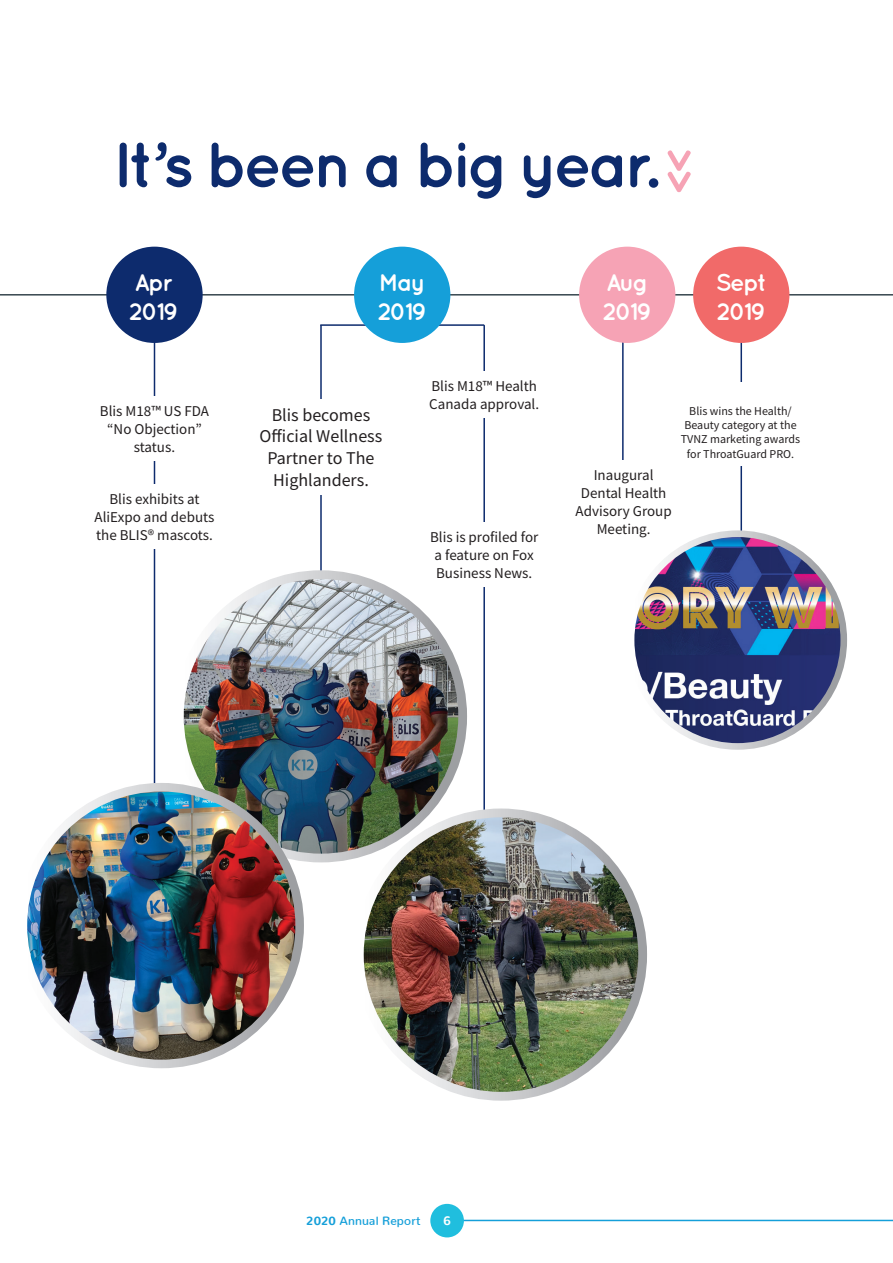
<style>
.page{position:relative;width:893px;height:1263px;background:#fff}
.page>*{position:absolute;margin:0;border:0;box-sizing:border-box;transform-origin:0 0}
.t1{font:700 63.9px "Quicksand";letter-spacing:-.065em;color:#0d2b6d}
.t2{font:700 24px/28.8px "Quicksand";letter-spacing:-.07em;color:#fff}
.t3{font:18px/21.6px "Source Sans Pro";color:#231f20;text-align:center}
.t4{font:15px/18px "Source Sans Pro";color:#231f20;text-align:center}
.t5{font:12px/14.4px "Source Sans Pro";color:#231f20;text-align:center}
.t6{font:600 12px "Nunito";letter-spacing:.015em;color:#159fd9}
.t7{font:800 12px "Nunito";color:#fff}
.s1{font-weight:800}
</style>
<div class="page">
<hr style="left:446px;top:1220px;width:447px;height:1px;background:#159fd9">
<div style="left:430px;top:1204px;width:34px;height:33px;background:#20bede;border-radius:50%"></div>
<hr style="left:320px;top:324px;width:164px;height:2px;background:#0d2b6d">
<hr style="left:154px;top:282px;width:1px;height:546px;background:#0d2b6d">
<hr style="left:320px;top:325px;width:2px;height:399px;background:#0d2b6d">
<hr style="left:483px;top:325px;width:2px;height:508px;background:#0d2b6d">
<hr style="left:622px;top:282px;width:2px;height:245px;background:#0d2b6d">
<hr style="left:740px;top:282px;width:2px;height:377px;background:#0d2b6d">
<svg style="left:668px;top:150px;width:23px;height:42px"></svg>
<img style="left:179px;top:575px;width:284px;height:283px;border-radius:142px">
<div style="left:175px;top:570px;width:292px;height:292px;border:9px solid #fff;border-radius:50%"></div>
<img style="left:359px;top:813px;width:284px;height:283px;border-radius:142px">
<div style="left:355px;top:808px;width:292px;height:293px;border:9px solid #fff;border-radius:50%"></div>
<img style="left:631px;top:534px;width:213px;height:212px;border-radius:104px">
<div style="left:628px;top:530px;width:219px;height:220px;border:7px solid #fff;border-radius:50%"></div>
<hr style="left:0;top:294px;width:893px;height:2px;background:#37474f">
<div style="left:106px;top:247px;width:97px;height:96px;background:#0d2b6d;border-radius:50%"></div>
<div style="left:354px;top:247px;width:96px;height:96px;background:#159fd9;border-radius:50%"></div>
<div style="left:579px;top:247px;width:96px;height:96px;background:#f6a3b5;border-radius:50%"></div>
<div style="left:693px;top:247px;width:96px;height:96px;background:#f16a69;border-radius:50%"></div>
<div style="left:79px;top:484px;width:151px;height:65px;background:#fff"></div>
<div style="left:79px;top:396px;width:151px;height:64px;background:#fff"></div>
<div style="left:246px;top:399px;width:150px;height:95px;background:#fff"></div>
<div style="left:409px;top:523px;width:151px;height:64px;background:#fff"></div>
<div style="left:409px;top:371px;width:151px;height:46px;background:#fff"></div>
<div style="left:564px;top:460px;width:119px;height:82px;background:#fff"></div>
<div style="left:668px;top:383px;width:145px;height:83px;background:#fff"></div>
<img style="left:23px;top:787px;width:277px;height:277px;border-radius:138px">
<div style="left:19px;top:783px;width:285px;height:285px;border:9px solid #fff;border-radius:50%"></div>
<h1 class="t1" style="left:113px;top:127px;width:547px">It’s been a big year.</h1>
<h2 class="t2" style="left:129px;top:268px;width:51px">Apr<br>2019</h2>
<h2 class="t2" style="left:377px;top:268px;width:51px">May<br>2019</h2>
<h2 class="t2" style="left:602px;top:268px;width:51px">Aug<br>2019</h2>
<h2 class="t2" style="left:716px;top:268px;width:53px">Sept<br>2019</h2>
<p class="t4" style="left:100px;top:402px;width:111px">Blis M18™ US FDA “No Objection” status.</p>
<p class="t3" style="left:260px;top:404px;width:124px">Blis becomes<br>Official Wellness<br>Partner to The<br>Highlanders.</p>
<p class="t4" style="left:95px;top:490px;width:121px">Blis exhibits at<br>AliExpo and debuts the BLIS® mascots.</p>
<p class="t4" style="left:429px;top:377px;width:111px;text-align:left">Blis M18™ Health<br>Canada approval.</p>
<p class="t4" style="left:430px;top:528px;width:110px">Blis is profiled for a feature on Fox<br>Business News.</p>
<p class="t4" style="left:576px;top:466px;width:98px">Inaugural<br>Dental Health<br>Advisory Group<br>Meeting.</p>
<p class="t5" style="left:681px;top:403px;width:121px">Blis wins the Health/<br>Beauty category at the<br>TVNZ marketing awards for ThroatGuard PRO.</p>
<p class="t6" style="left:306px;top:1210px;width:116px"><span class="s1">2020</span> Annual Report</p>
<p class="t7" style="left:443px;top:1209px;width:9px">6</p>
</div>
